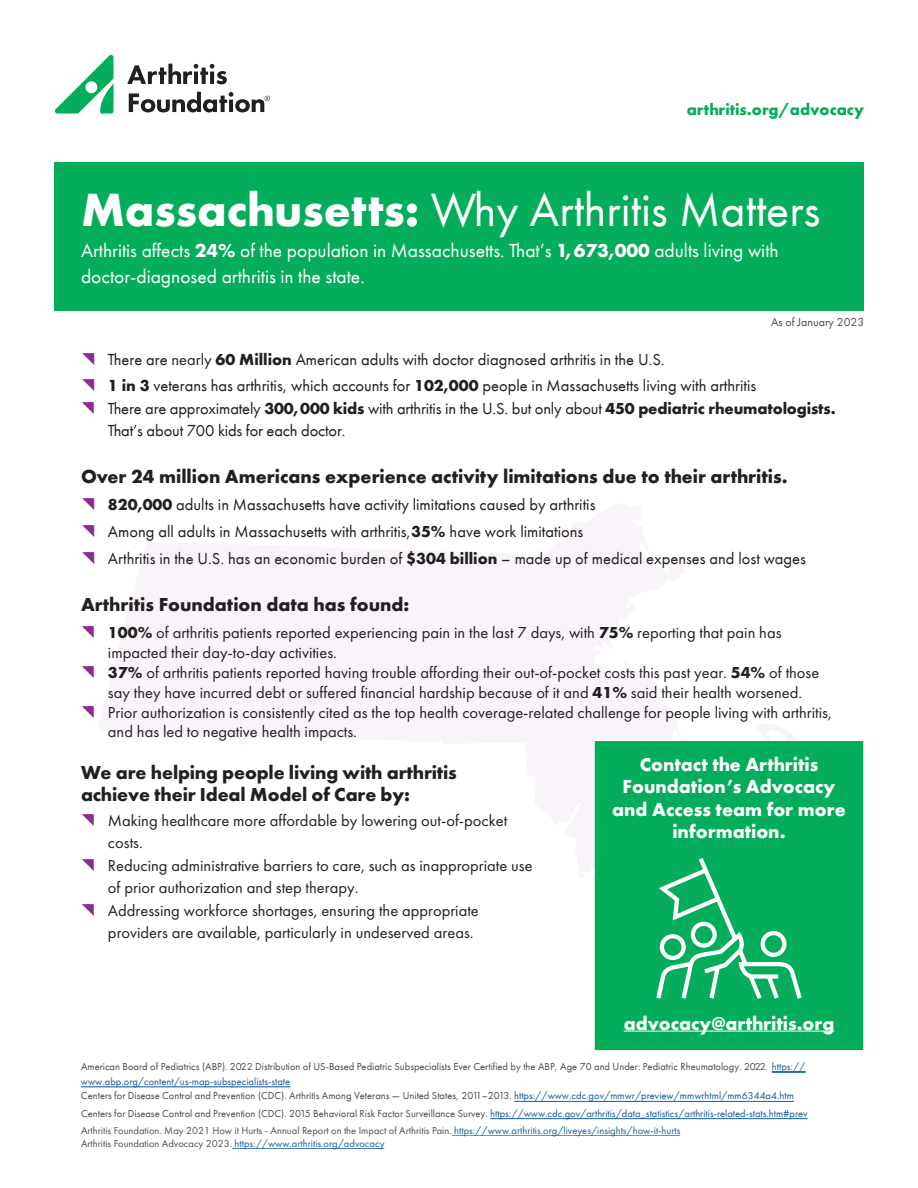
<style>
.page{position:relative;width:918px;height:1188px;background:#fff}
.page>*{position:absolute;margin:0;border:0;box-sizing:border-box;transform-origin:0 0}
.t1{font:48px "Futura PT";color:#fff}
.t2{font:700 19.5px/22.5px "Futura PT";color:#231f20}
.t3{font:19.5px/25.5px "Futura PT";color:#fff}
.t4{font:700 19.5px/22.5px "Futura PT";color:#fff;text-align:center}
.t5{font:16.5px/22.5px "Futura PT";color:#231f20}
.t6{font:700 16.5px "Futura PT";color:#03ad59}
.t7{font:12px "Futura PT";color:#4b4c4d}
.t8{font:10.5px/17.4px "Futura PT";color:#175d9e}
.t9{font:10.5px/14.7px "Futura PT";color:#4b4c4d}
.s1{font-weight:700}
.s2{color:#175d9e}
.s3{color:#4d4d4f}
.s4{color:#4b4c4d}
</style>
<div class="page">
<svg style="left:98px;top:504px;width:698px;height:375px"></svg>
<hr style="left:232px;top:1148px;width:152px;height:1px;background:#175d9e">
<hr style="left:452px;top:1135px;width:228px;height:1px;background:#175d9e">
<hr style="left:490px;top:1118px;width:318px;height:1px;background:#175d9e">
<hr style="left:514px;top:1101px;width:280px;height:1px;background:#175d9e">
<hr style="left:81px;top:1087px;width:209px;height:1px;background:#175d9e">
<hr style="left:772px;top:1072px;width:34px;height:1px;background:#175d9e">
<div style="left:594px;top:740px;width:270px;height:311px;background:#03ad59;border:1px solid #fff"></div>
<hr style="left:624px;top:1031px;width:210px;height:1px;background:#fff">
<svg style="left:656px;top:858px;width:146px;height:141px"></svg>
<svg style="left:127px;top:64px;width:100px;height:20px"></svg>
<svg style="left:54px;top:54px;width:60px;height:60px"></svg>
<svg style="left:129px;top:92px;width:141px;height:20px"></svg>
<div style="left:54px;top:162px;width:810px;height:148px;background:#03ad59"></div>
<p class="t6" style="left:687px;top:99px;width:179px">arthritis.org/advocacy</p>
<h1 class="t1" style="left:81px;top:181px;width:741px"><span class="s1">Massachusetts:</span> Why Arthritis Matters</h1>
<p class="t3" style="left:81px;top:238px;width:699px">Arthritis affects <span class="s1">24%</span> of the population in Massachusetts. That’s <span class="s1">1,673,000</span> adults living with doctor-diagnosed arthritis in the state.</p>
<p class="t7" style="left:771px;top:315px;width:95px">As of January 2023</p>
<p class="t5" style="left:108px;top:346px;width:650px;line-height:26.5px">There are nearly <span class="s1">60 Million</span> American adults with doctor diagnosed arthritis in the U.S.<br><span class="s1">1 in 3</span> veterans has arthritis, which accounts for <span class="s1">102,000</span> people in Massachusetts living with arthritis</p>
<p class="t5" style="left:108px;top:397px;width:729px">There are approximately <span class="s1">300,000 kids</span> with arthritis in the U.S. but only about <span class="s1">450 pediatric rheumatologists.<br></span>That’s about 700 kids for each doctor.</p>
<p class="t2" style="left:81px;top:465px;width:708px">Over 24 million Americans experience activity limitations due to their arthritis.</p>
<p class="t5" style="left:108px;top:491px;width:700px;line-height:27px"><span class="s1">820,000</span> adults in Massachusetts have activity limitations caused by arthritis<br>Among all adults in Massachusetts with arthritis,<span class="s1">35%</span> have work limitations<br>Arthritis in the U.S. has an economic burden of <span class="s1">$304 billion</span> – made up of medical expenses and lost wages</p>
<p class="t2" style="left:81px;top:593px;width:330px">Arthritis Foundation data has found:</p>
<p class="t5" style="left:108px;top:623px;width:725px;line-height:19.8px"><span class="s1">100%</span> of arthritis patients reported experiencing pain in the last 7 days, with <span class="s1">75%</span> reporting that pain has impacted their day-to-day activities.<br><span class="s1">37%</span> of arthritis patients reported having trouble affording their out-of-pocket costs this past year. <span class="s1">54%</span> of those say they have incurred debt or suffered financial hardship because of it and <span class="s1">41%</span> said their health worsened.<br>Prior authorization is consistently cited as the top health coverage-related challenge for people living with arthritis, and has led to negative health impacts.</p>
<p class="t2" style="left:81px;top:761px;width:377px">We are helping people living with arthritis achieve their Ideal Model of Care by:</p>
<p class="t5" style="left:108px;top:809px;width:426px">Making healthcare more affordable by lowering out-of-pocket costs.<br>Reducing administrative barriers to care, such as inappropriate use of prior authorization and step therapy.<br>Addressing workforce shortages, ensuring the appropriate providers are available, particularly in undeserved areas.</p>
<p class="t4" style="left:612px;top:753px;width:235px">Contact the Arthritis<br>Foundation’s Advocacy and Access team for more information.</p>
<p class="t4" style="left:624px;top:1011px;width:212px">advocacy@arthritis.org</p>
<p class="t9" style="left:81px;top:1059px;width:726px">American Board of Pediatrics (ABP). 2022 Distribution of US-Based Pediatric Subspecialists Ever Certified by the ABP, Age 70 and Under: Pediatric Rheumatology. 2022. <span class="s2">https:// www.abp.org/content/us-map-subspecialists-state<br></span>Centers for Disease Control and Preve<span class="s3">ntion (CDC). Arthritis Amo</span>ng Veterans — United States, 2011–2013. <span class="s2">https://www.cdc.gov/mmwr/preview/mmwrhtml/mm6344a4.htm</span></p>
<p class="t8" style="left:81px;top:1104px;width:728px"><span class="s4">Centers for Disease Control and Prevention (CDC). 2015 Behavioral Risk Factor Surveillance Survey.</span> https://www.cdc.gov/arthritis/data_statistics/arthritis-related-stats.htm#prev<br><span class="s3">Arthritis Foundation. May 2021 How it Hurts - Annual Report on the Impact of Arthritis Pain</span>. https://www.arthritis.org/liveyes/insights/how-it-hurts</p>
<p class="t8" style="left:81px;top:1134px;width:305px"><span class="s3">Arthritis Foundation Advocacy 2023</span>. https://www.arthritis.org/advocacy</p>
</div>
